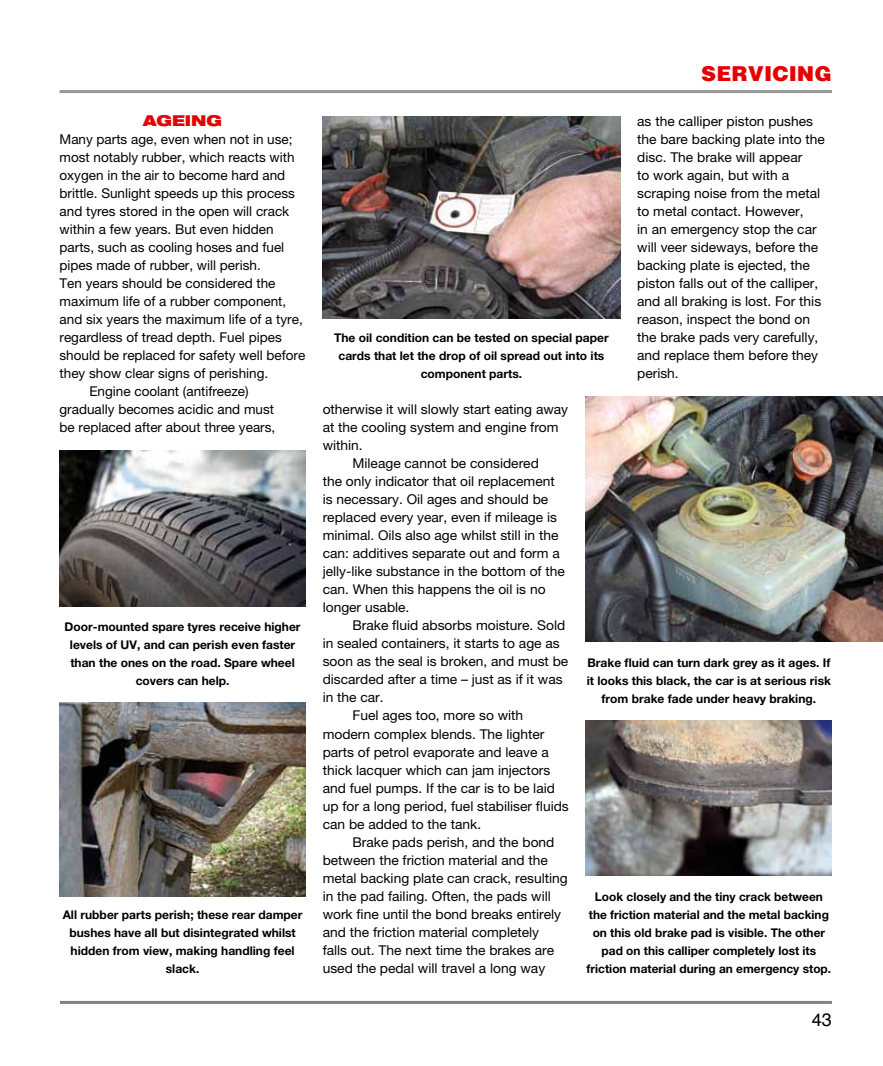
<style>
.page{position:relative;width:883px;height:1066px;background:#fff}
.page>*{position:absolute;margin:0;border:0;box-sizing:border-box;transform-origin:0 0}
.t1{font:900 21px "Helvetica";color:#e60003}
.t2{font:18px "Helvetica";color:#000}
.t3{font:900 expanded 15px "Helvetica Neue";color:#e60003}
.t4{font:13.5px/18px "Helvetica Neue";color:#000}
.t5{font:700 12px/18px "Helvetica Neue";color:#000;text-align:center}
</style>
<div class="page">
<hr style="left:60px;top:90px;width:771px;height:3px;background:#98989c">
<hr style="left:60px;top:1000px;width:771px;height:3px;background:#818084">
<img style="left:60px;top:450px;width:245px;height:156px">
<img style="left:60px;top:702px;width:245px;height:194px">
<img style="left:322px;top:117px;width:298px;height:201px">
<img style="left:585px;top:396px;width:297px;height:245px">
<img style="left:585px;top:720px;width:246px;height:155px">
<p class="t3" style="left:143px;top:111px;width:80px">Ageing</p>
<p class="t4" style="left:60px;top:130px;width:234px">Many parts age, even when not in use;</p>
<p class="t4" style="left:60px;top:148px;width:236px">most notably rubber, which reacts with</p>
<p class="t4" style="left:60px;top:166px;width:227px">oxygen in the air to become hard and</p>
<p class="t4" style="left:60px;top:184px;width:237px">brittle. Sunlight speeds up this process</p>
<p class="t4" style="left:60px;top:202px;width:231px">and tyres stored in the open will crack</p>
<p class="t4" style="left:60px;top:220px;width:216px">within a few years. But even hidden</p>
<p class="t4" style="left:60px;top:238px;width:226px">parts, such as cooling hoses and fuel</p>
<p class="t4" style="left:60px;top:256px;width:203px">pipes made of rubber, will perish.</p>
<p class="t4" style="left:60px;top:274px;width:217px">Ten years should be considered the</p>
<p class="t4" style="left:60px;top:292px;width:228px">maximum life of a rubber component,</p>
<p class="t4" style="left:60px;top:310px;width:245px">and six years the maximum life of a tyre,</p>
<p class="t4" style="left:60px;top:328px;width:224px">regardless of tread depth. Fuel pipes</p>
<p class="t4" style="left:60px;top:346px;width:247px">should be replaced for safety well before</p>
<p class="t4" style="left:60px;top:364px;width:210px">they show clear signs of perishing.</p>
<p class="t4" style="left:89px;top:382px;width:161px">Engine coolant (antifreeze)</p>
<p class="t4" style="left:60px;top:400px;width:216px">gradually becomes acidic and must</p>
<p class="t4" style="left:60px;top:418px;width:217px">be replaced after about three years,</p>
<p class="t5" style="left:65px;top:616px;width:237px">Door-mounted spare tyres receive higher levels of UV, and can perish even faster than the ones on the road. Spare wheel covers can help.</p>
<p class="t5" style="left:63px;top:904px;width:241px">All rubber parts perish; these rear damper bushes have all but disintegrated whilst hidden from view, making handling feel slack.</p>
<h1 class="t1" style="left:701px;top:61px;width:132px">SERVICING</h1>
<p class="t4" style="left:637px;top:112px;width:189px">as the calliper piston pushes the bare backing plate into the disc. The brake will appear<br>to work again, but with a scraping noise from the metal to metal contact. However,<br>in an emergency stop the car will veer sideways, before the backing plate is ejected, the piston falls out of the calliper, and all braking is lost. For this reason, inspect the bond on the brake pads very carefully, and replace them before they perish.</p>
<p class="t5" style="left:334px;top:328px;width:276px">The oil condition can be tested on special paper cards that let the drop of oil spread out into its component parts.</p>
<p class="t4" style="left:322px;top:400px;width:247px">otherwise it will slowly start eating away</p>
<p class="t4" style="left:322px;top:418px;width:237px">at the cooling system and engine from</p>
<p class="t4" style="left:322px;top:436px;width:42px">within.</p>
<p class="t4" style="left:352px;top:454px;width:188px">Mileage cannot be considered</p>
<p class="t4" style="left:322px;top:472px;width:233px">the only indicator that oil replacement</p>
<p class="t4" style="left:322px;top:490px;width:227px">is necessary. Oil ages and should be</p>
<p class="t4" style="left:322px;top:508px;width:236px">replaced every year, even if mileage is</p>
<p class="t4" style="left:322px;top:526px;width:237px">minimal. Oils also age whilst still in the</p>
<p class="t4" style="left:322px;top:544px;width:238px">can: additives separate out and form a</p>
<p class="t4" style="left:322px;top:562px;width:244px">jelly-like substance in the bottom of the</p>
<p class="t4" style="left:322px;top:580px;width:224px">can. When this happens the oil is no</p>
<p class="t4" style="left:322px;top:598px;width:88px">longer usable.</p>
<p class="t4" style="left:352px;top:616px;width:214px">Brake fluid absorbs moisture. Sold</p>
<p class="t4" style="left:322px;top:634px;width:238px">in sealed containers, it starts to age as</p>
<p class="t4" style="left:322px;top:652px;width:247px">soon as the seal is broken, and must be</p>
<p class="t4" style="left:322px;top:670px;width:241px">discarded after a time – just as if it was</p>
<p class="t4" style="left:322px;top:688px;width:62px">in the car.</p>
<p class="t4" style="left:352px;top:706px;width:172px">Fuel ages too, more so with</p>
<p class="t4" style="left:322px;top:724px;width:223px">modern complex blends. The lighter</p>
<p class="t4" style="left:322px;top:742px;width:227px">parts of petrol evaporate and leave a</p>
<p class="t4" style="left:322px;top:760px;width:229px">thick lacquer which can jam injectors</p>
<p class="t4" style="left:322px;top:778px;width:234px">and fuel pumps. If the car is to be laid</p>
<p class="t4" style="left:322px;top:796px;width:247px">up for a long period, fuel stabiliser fluids</p>
<p class="t4" style="left:322px;top:814px;width:160px">can be added to the tank.</p>
<p class="t4" style="left:352px;top:832px;width:203px">Brake pads perish, and the bond</p>
<p class="t4" style="left:322px;top:850px;width:226px">between the friction material and the</p>
<p class="t4" style="left:322px;top:868px;width:246px">metal backing plate can crack, resulting</p>
<p class="t4" style="left:322px;top:886px;width:230px">in the pad failing. Often, the pads will</p>
<p class="t4" style="left:322px;top:904px;width:240px">work fine until the bond breaks entirely</p>
<p class="t4" style="left:322px;top:922px;width:218px">and the friction material completely</p>
<p class="t4" style="left:322px;top:940px;width:233px">falls out. The next time the brakes are</p>
<p class="t4" style="left:322px;top:958px;width:224px">used the pedal will travel a long way</p>
<p class="t5" style="left:586px;top:652px;width:246px">Brake fluid can turn dark grey as it ages. If it looks this black, the car is at serious risk from brake fade under heavy braking.</p>
<p class="t5" style="left:586px;top:886px;width:246px">Look closely and the tiny crack between the friction material and the metal backing on this old brake pad is visible. The other pad on this calliper completely lost its friction material during an emergency stop.</p>
<h2 class="t2" style="left:811px;top:1006px;width:22px">43</h2>
</div>
